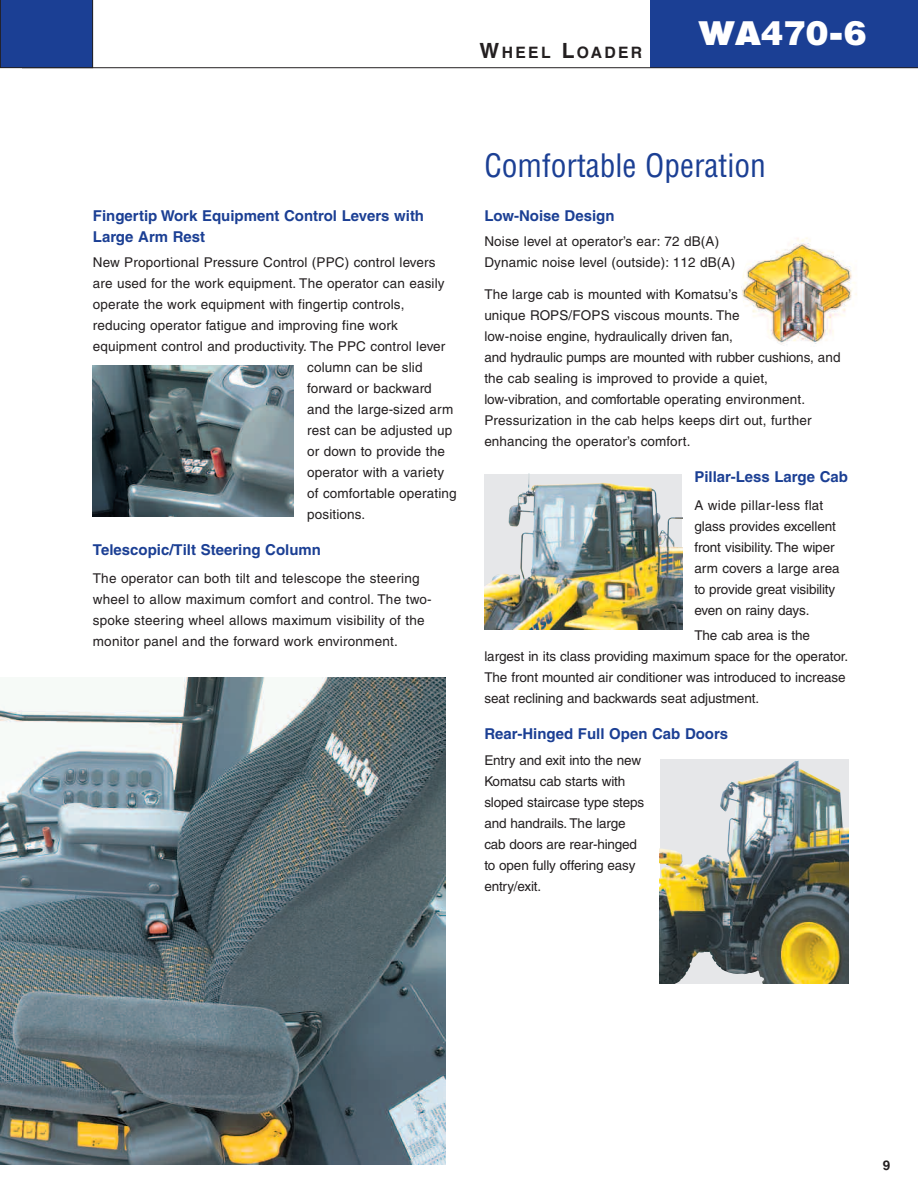
<style>
.page{position:relative;width:918px;height:1188px;background:#fff}
.page>*{position:absolute;margin:0;border:0;box-sizing:border-box;transform-origin:0 0}
.t1{font:condensed 31.5px "Helvetica";color:#1b3f94}
.t2{font:31.5px "Komatsu VI";color:#fff}
.t3{font:700 15.75px "Helvetica";letter-spacing:.15em;color:#231f20}
.t4{font:700 15px/21px "Helvetica";color:#1b3f94}
.t5{font:13.5px/21px "Helvetica";letter-spacing:.01em;color:#231f20}
.t6{font:13.5px/21px "Helvetica";letter-spacing:-.01em;color:#231f20}
.t7{font:700 13.5px "Helvetica";color:#231f20}
.s1{font-size:21px}
</style>
<div class="page">
<div style="left:650px;top:0;width:268px;height:68px;background:#1b3f94"></div>
<img style="left:0;top:677px;width:446px;height:487px">
<img style="left:741px;top:226px;width:123px;height:123px;border-radius:50%">
<img style="left:660px;top:759px;width:189px;height:225px">
<img style="left:660px;top:760px;width:189px;height:106px">
<img style="left:484px;top:589px;width:198px;height:40px">
<img style="left:484px;top:474px;width:198px;height:115px">
<img style="left:93px;top:365px;width:201px;height:152px">
<hr style="left:0;top:67px;width:918px;height:1px;background:#231f20">
<div style="left:0;top:0;width:93px;height:69px;background:#1b3f94"></div>
<p class="t3" style="left:480px;top:46px;width:164px"><span class="s1">W</span>HEEL <span class="s1">L</span>OADER</p>
<h1 class="t2" style="left:699px;top:19px;width:169px">WA470-6</h1>
<p class="t4" style="left:93px;top:206px;width:333px">Fingertip Work Equipment Control Levers with<br>Large Arm Rest</p>
<p class="t5" style="left:93px;top:253px;width:344px">New Proportional Pressure Control (PPC) control levers</p>
<p class="t5" style="left:93px;top:274px;width:353px">are used for the work equipment. The operator can easily</p>
<p class="t5" style="left:93px;top:295px;width:313px">operate the work equipment with fingertip controls,</p>
<p class="t5" style="left:93px;top:316px;width:307px">reducing operator fatigue and improving fine work</p>
<p class="t5" style="left:93px;top:337px;width:354px">equipment control and productivity. The PPC control lever</p>
<p class="t5" style="left:307px;top:358px;width:117px">column can be slid</p>
<p class="t5" style="left:307px;top:379px;width:126px">forward or backward</p>
<p class="t5" style="left:307px;top:400px;width:148px">and the large-sized arm</p>
<p class="t5" style="left:307px;top:421px;width:147px">rest can be adjusted up</p>
<p class="t5" style="left:307px;top:442px;width:139px">or down to provide the</p>
<p class="t5" style="left:307px;top:463px;width:138px">operator with a variety</p>
<p class="t5" style="left:307px;top:484px;width:151px">of comfortable operating</p>
<p class="t5" style="left:307px;top:505px;width:60px">positions.</p>
<p class="t4" style="left:93px;top:541px;width:230px">Telescopic/Tilt Steering Column</p>
<p class="t5" style="left:93px;top:569px;width:340px">The operator can both tilt and telescope the steering wheel to allow maximum comfort and control. The two&shy;spoke steering wheel allows maximum visibility of the monitor panel and the forward work environment.</p>
<h1 class="t1" style="left:484px;top:147px;width:283px">Comfortable Operation</h1>
<p class="t4" style="left:484px;top:206px;width:132px">Low-Noise Design</p>
<p class="t5" style="left:484px;top:232px;width:252px">Noise level at operator’s ear: 72 dB(A)<br>Dynamic noise level (outside): 112 dB(A)</p>
<p class="t5" style="left:484px;top:285px;width:358px">The large cab is mounted with Komatsu’s<br>unique ROPS/FOPS viscous mounts. The<br>low-noise engine, hydraulically driven fan,<br>and hydraulic pumps are mounted with rubber cushions, and the cab sealing is improved to provide a quiet, low-vibration, and comfortable operating environment.<br>Pressurization in the cab helps keeps dirt out, further enhancing the operator’s comfort.</p>
<p class="t4" style="left:694px;top:467px;width:155px">Pillar-Less Large Cab</p>
<p class="t5" style="left:694px;top:495px;width:147px">A wide pillar-less flat glass provides excellent front visibility. The wiper arm covers a large area to provide great visibility even on rainy days.</p>
<p class="t5" style="left:484px;top:626px;width:366px;text-indent:210px">The cab area is the largest in its class providing maximum space for the operator.<br>The front mounted air conditioner was introduced to increase seat reclining and backwards seat adjustment.</p>
<p class="t4" style="left:484px;top:724px;width:245px">Rear-Hinged Full Open Cab Doors</p>
<p class="t6" style="left:484px;top:750px;width:162px">Entry and exit into the new<br>Komatsu cab starts with sloped staircase type steps and handrails. The large cab doors are rear-hinged to open fully offering easy entry/exit.</p>
<p class="t7" style="left:883px;top:1160px;width:9px">9</p>
</div>
